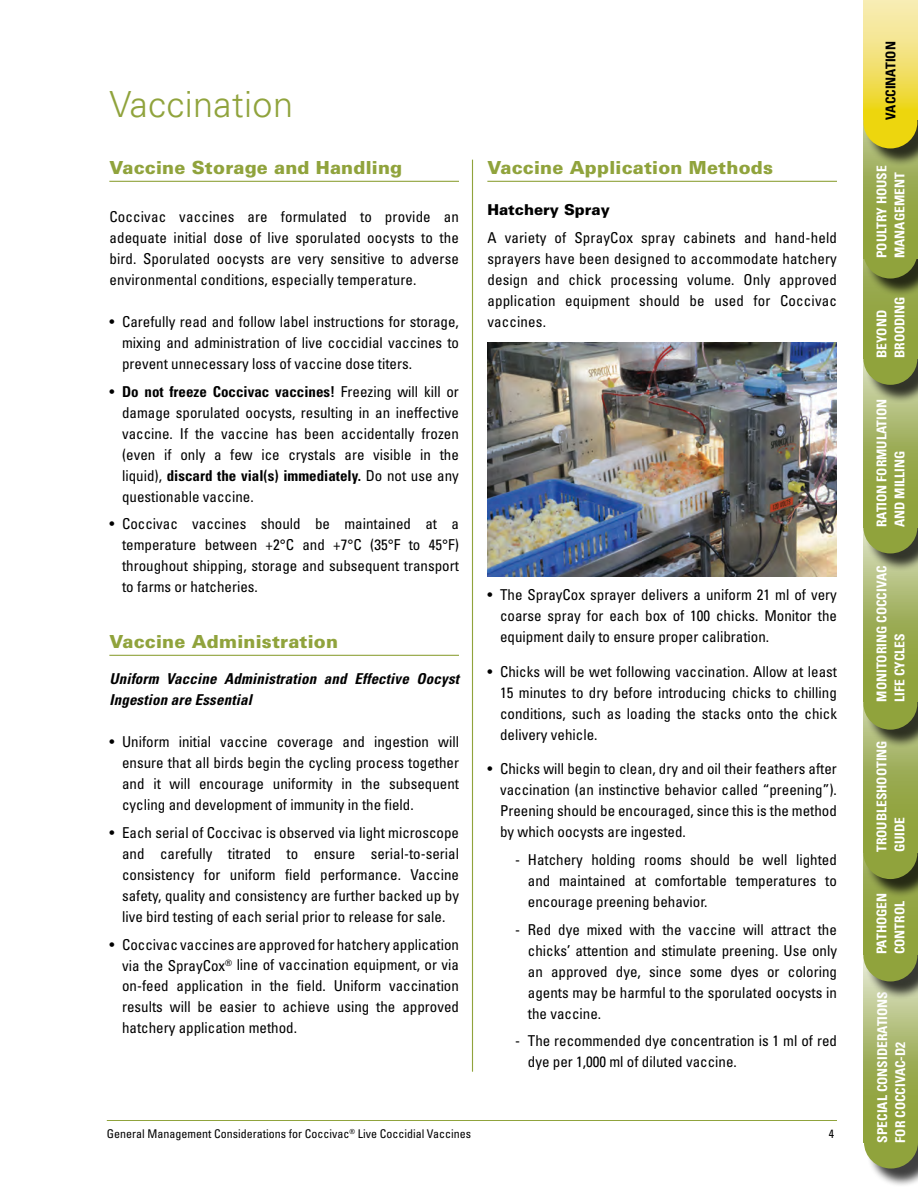
<style>
.page{position:relative;width:918px;height:1188px;background:#fff}
.page>*{position:absolute;margin:0;border:0;box-sizing:border-box;transform-origin:0 0}
.t1{font:300 36px "Univers";letter-spacing:.01em;color:#90a33c}
.t2{font:900 18px "Univers";letter-spacing:.01em;color:#90a33c}
.t3{font:condensed 15px/21px "Univers";color:#000;text-align:justify}
.t4{font:italic 700 condensed 15px/21px "Univers";letter-spacing:.01em;color:#000}
.t5{font:900 15px "Univers";color:#000}
.t6{font:700 condensed 13.5px/18px "Univers";color:#fff}
.t7{font:700 condensed 13.5px "Univers";color:#000}
.t8{font:condensed 12px "Univers";color:#000}
.s1{font-weight:700}
</style>
<div class="page">
<hr style="left:107px;top:1120px;width:730px;height:1px;background:#90a33c">
<div style="left:866px;top:943px;width:52px;height:244px;background:#000;opacity:.75"></div>
<div style="left:864px;top:1116px;width:54px;height:53px;background:#90a33c;border-radius:50%"></div>
<svg style="left:864px;top:964px;width:54px;height:173px;background:#a1b15e"></svg>
<div style="left:866px;top:755px;width:52px;height:245px;background:#000;opacity:.75"></div>
<div style="left:863px;top:929px;width:54px;height:52px;background:#90a33c;border-radius:50%"></div>
<div style="left:863px;top:753px;width:54px;height:201px;background:#91a43e"></div>
<div style="left:866px;top:653px;width:52px;height:244px;background:#000;opacity:.75"></div>
<div style="left:863px;top:827px;width:54px;height:52px;background:#90a33c;border-radius:50%"></div>
<svg style="left:863px;top:709px;width:54px;height:139px"></svg>
<div style="left:866px;top:502px;width:52px;height:246px;background:#000;opacity:.75"></div>
<div style="left:863px;top:677px;width:54px;height:53px;background:#90a33c;border-radius:50%"></div>
<svg style="left:863px;top:532px;width:54px;height:166px;background:#9eae57"></svg>
<div style="left:866px;top:328px;width:52px;height:244px;background:#000;opacity:.75"></div>
<div style="left:863px;top:501px;width:54px;height:52px;background:#90a33c;border-radius:50%"></div>
<svg style="left:863px;top:364px;width:54px;height:158px;background:#9dad55"></svg>
<div style="left:866px;top:159px;width:52px;height:244px;background:#000;opacity:.75"></div>
<div style="left:863px;top:332px;width:54px;height:53px;background:#90a33c;border-radius:50%"></div>
<div style="left:863px;top:156px;width:54px;height:202px;background:#91a43e"></div>
<div style="left:866px;top:59px;width:52px;height:238px;background:#000;opacity:.75"></div>
<div style="left:863px;top:226px;width:54px;height:53px;background:#90a33c;border-radius:50%"></div>
<svg style="left:863px;top:127px;width:54px;height:120px"></svg>
<div style="left:866px;top:0;width:52px;height:167px;background:#000;opacity:.75"></div>
<div style="left:863px;top:96px;width:54px;height:52px;background:#edd60e;border-radius:50%"></div>
<svg style="left:863px;top:0;width:54px;height:117px;background:#f2e16f"></svg>
<hr style="left:487px;top:181px;width:350px;height:1px;background:#90a33c">
<hr style="left:109px;top:181px;width:350px;height:1px;background:#90a33c">
<hr style="left:109px;top:655px;width:350px;height:1px;background:#90a33c">
<hr style="left:472px;top:160px;width:1px;height:912px;background:#90a33c">
<img style="left:487px;top:343px;width:350px;height:234px">
<h1 class="t1" style="left:109px;top:83px;width:185px">Vaccination</h1>
<p class="t2" style="left:109px;top:156px;width:294px">Vaccine Storage and Handling</p>
<p class="t3" style="left:109px;top:206px;width:351px">Coccivac vaccines are formulated to provide an adequate initial dose of live sporulated oocysts to the bird. Sporulated oocysts are very sensitive to adverse environmental conditions, especially temperature.</p>
<p class="t3" style="left:122px;top:311px;width:338px;text-indent:-13px">• Carefully read and follow label instructions for storage, mixing and administration of live coccidial vaccines to prevent unnecessary loss of vaccine dose titers.</p>
<p class="t3" style="left:122px;top:381px;width:338px;text-indent:-13px">• <span class="s1">Do not freeze Coccivac vaccines!</span> Freezing will kill or damage sporulated oocysts, resulting in an ineffective vaccine. If the vaccine has been accidentally frozen (even if only a few ice crystals are visible in the liquid), <span class="s1">discard the vial(s) immediately.</span> Do not use any questionable vaccine.</p>
<p class="t3" style="left:122px;top:513px;width:338px;text-indent:-13px">• Coccivac vaccines should be maintained at a temperature between +2°C and +7°C (35°F to 45°F) throughout shipping, storage and subsequent transport to farms or hatcheries.</p>
<p class="t2" style="left:109px;top:630px;width:230px">Vaccine Administration</p>
<p class="t4" style="left:109px;top:668px;width:351px">Uniform Vaccine Administration and Effective Oocyst<br>Ingestion are Essential</p>
<p class="t3" style="left:122px;top:731px;width:338px;text-indent:-13px">• Uniform initial vaccine coverage and ingestion will ensure that all birds begin the cycling process together and it will encourage uniformity in the subsequent cycling and development of immunity in the field.</p>
<p class="t3" style="left:122px;top:822px;width:338px;text-indent:-13px">• Each serial of Coccivac is observed via light microscope and carefully titrated to ensure serial-to-serial consistency for uniform field performance. Vaccine safety, quality and consistency are further backed up by live bird testing of each serial prior to release for sale.</p>
<p class="t3" style="left:122px;top:933px;width:338px;text-indent:-13px">• Coccivac vaccines are approved for hatchery application via the SprayCox<sup>®</sup> line of vaccination equipment, or via on-feed application in the field. Uniform vaccination results will be easier to achieve using the approved hatchery application method.</p>
<p class="t2" style="left:487px;top:156px;width:287px">Vaccine Application Methods</p>
<p class="t5" style="left:487px;top:200px;width:124px">Hatchery Spray</p>
<p class="t3" style="left:487px;top:227px;width:351px">A variety of SprayCox spray cabinets and hand-held sprayers have been designed to accommodate hatchery design and chick processing volume. Only approved application equipment should be used for Coccivac vaccines.</p>
<p class="t3" style="left:500px;top:584px;width:338px;text-indent:-13px">• The SprayCox sprayer delivers a uniform 21 ml of very coarse spray for each box of 100 chicks. Monitor the equipment daily to ensure proper calibration.</p>
<p class="t3" style="left:500px;top:660px;width:338px;text-indent:-13px">• Chicks will be wet following vaccination. Allow at least 15 minutes to dry before introducing chicks to chilling conditions, such as loading the stacks onto the chick delivery vehicle.</p>
<p class="t3" style="left:500px;top:758px;width:338px;text-indent:-13px">• Chicks will begin to clean, dry and oil their feathers after vaccination (an instinctive behavior called “preening”).<br>Preening should be encouraged, since this is the method by which oocysts are ingested.</p>
<p class="t3" style="left:528px;top:849px;width:311px;text-indent:-13px">- Hatchery holding rooms should be well lighted and maintained at comfortable temperatures to encourage preening behavior.</p>
<p class="t3" style="left:528px;top:918px;width:311px;text-indent:-13px">- Red dye mixed with the vaccine will attract the chicks’ attention and stimulate preening. Use only an approved dye, since some dyes or coloring agents may be harmful to the sporulated oocysts in the vaccine.</p>
<p class="t3" style="left:528px;top:1030px;width:311px;text-indent:-13px">- The recommended dye concentration is 1 ml of red dye per 1,000 ml of diluted vaccine.</p>
<p class="t8" style="left:107px;top:1126px;width:366px">General Management Considerations for Coccivac<sup>®</sup> Live Coccidial Vaccines</p>
<p class="t8" style="left:829px;top:1126px;width:7px">4</p>
<p class="t7" style="left:883px;top:120px;width:80px;rotate:-90deg">VACCINATION</p>
<p class="t6" style="left:873px;top:258px;width:94px;rotate:-90deg">POULTRY HOUSE<br>MANAGEMENT</p>
<p class="t6" style="left:873px;top:358px;width:63px;rotate:-90deg">BEYOND<br>BROODING</p>
<p class="t6" style="left:873px;top:527px;width:130px;rotate:-90deg">RATION FORMULATION<br>AND MILLING</p>
<p class="t6" style="left:873px;top:702px;width:138px;rotate:-90deg">MONITORING COCCIVAC<br>LIFE CYCLES</p>
<p class="t6" style="left:873px;top:852px;width:113px;rotate:-90deg">TROUBLESHOOTING<br>GUIDE</p>
<p class="t6" style="left:873px;top:954px;width:63px;rotate:-90deg">PATHOGEN<br>CONTROL</p>
<p class="t6" style="left:873px;top:1143px;width:153px;rotate:-90deg">SPECIAL CONSIDERATIONS<br>FOR COCCIVAC-D2</p>
</div>
